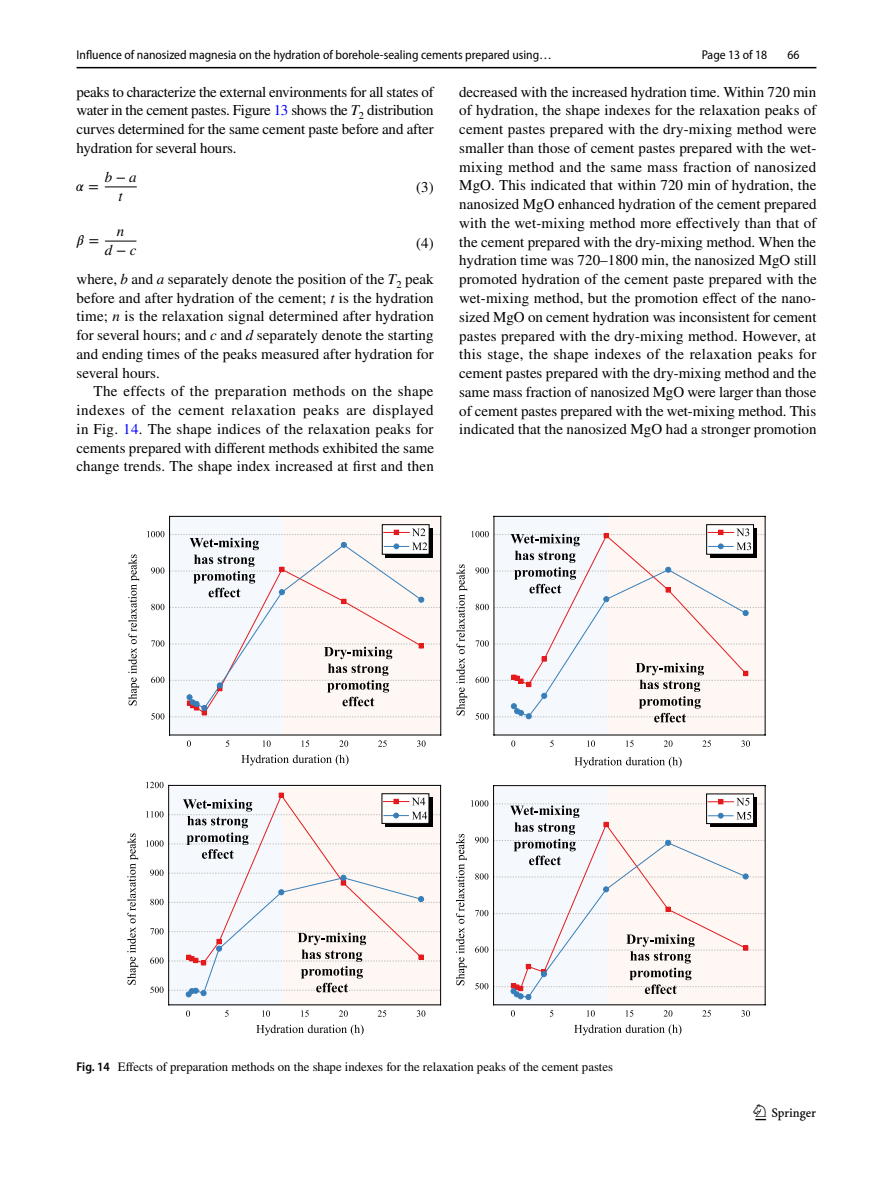
<style>
.page{position:relative;width:893px;height:1187px;background:#fff}
.page>*{position:absolute;margin:0;border:0;box-sizing:border-box;transform-origin:0 0}
.t1{font:22.5px "Springnew Regular 3";color:#000}
.t2{font:15px/18.8px "STIX";letter-spacing:.005em;color:#000;text-align:justify}
.t3{font:15px/19.2px "STIX General Italic 2";color:#000;text-align:center}
.t4{font:15px/19.2px "STIX General Italic 3";color:#000;text-align:center}
.t5{font:italic 15px "STIX Math";color:#000}
.t6{font:15px "STIX Math Italic 2";color:#000}
.t7{font:12.75px "STIX";color:#000}
.t8{font:12.75px "Myriad Pro Semi Cn 3";color:#000}
.t9{font:semi-condensed 12.75px "Myriad Pro";color:#000}
.s1{color:#00f}
.s2{font-style:italic}
.s3{font-family:"STIX Math Regular 3"}
.s4{font-family:"STIX Math Regular 3";font-style:normal}
.s5{font-family:"STIX Math Regular 4"}
.s6{font-family:"Myriad Pro";font-weight:600;font-stretch:semi-condensed}
</style>
<div class="page">
<hr style="left:77px;top:67px;width:739px;height:1px;background:#000">
<hr style="left:105px;top:186px;width:32px;height:1px;background:#000">
<hr style="left:105px;top:240px;width:31px;height:1px;background:#000">
<div style="left:170px;top:517px;width:112px;height:218px;background:#f5f9fd"></div>
<div style="left:282px;top:517px;width:158px;height:218px;background:#fef7f3"></div>
<div style="left:495px;top:517px;width:112px;height:218px;background:#f5f9fd"></div>
<div style="left:607px;top:517px;width:157px;height:218px;background:#fef7f3"></div>
<hr style="left:170px;top:734px;width:271px;height:1px;background:#000">
<hr style="left:170px;top:516px;width:271px;height:1px;background:#000">
<hr style="left:169px;top:516px;width:1px;height:219px;background:#000">
<hr style="left:440px;top:516px;width:1px;height:219px;background:#000">
<svg style="left:187px;top:740px;width:42px;height:6px"></svg>
<svg style="left:263px;top:740px;width:163px;height:6px"></svg>
<svg style="left:151px;top:713px;width:13px;height:6px"></svg>
<svg style="left:151px;top:676px;width:13px;height:7px"></svg>
<svg style="left:151px;top:640px;width:13px;height:6px"></svg>
<svg style="left:151px;top:603px;width:13px;height:7px"></svg>
<svg style="left:151px;top:567px;width:13px;height:6px"></svg>
<svg style="left:147px;top:531px;width:17px;height:6px"></svg>
<hr style="left:429px;top:527px;width:3px;height:30px;background:#000">
<div style="left:382px;top:524px;width:47px;height:30px;background:#fff"></div>
<div style="left:382px;top:524px;width:47px;height:30px;border:1px solid #000"></div>
<hr style="left:494px;top:734px;width:271px;height:1px;background:#000">
<hr style="left:494px;top:516px;width:271px;height:1px;background:#000">
<hr style="left:493px;top:516px;width:1px;height:219px;background:#000">
<hr style="left:765px;top:516px;width:1px;height:219px;background:#000">
<svg style="left:511px;top:740px;width:43px;height:6px"></svg>
<svg style="left:587px;top:740px;width:163px;height:6px"></svg>
<div style="left:707px;top:524px;width:46px;height:30px;background:#fff"></div>
<div style="left:706px;top:524px;width:48px;height:30px;border:1px solid #000"></div>
<svg style="left:574px;top:757px;width:108px;height:10px"></svg>
<svg style="left:241px;top:754px;width:108px;height:11px"></svg>
<svg style="left:170px;top:528px;width:270px;height:189px"></svg>
<svg style="left:128px;top:554px;width:11px;height:151px"></svg>
<svg style="left:456px;top:528px;width:309px;height:194px"></svg>
<div style="left:170px;top:787px;width:112px;height:218px;background:#f5f9fd"></div>
<div style="left:282px;top:787px;width:158px;height:218px;background:#fef7f3"></div>
<div style="left:494px;top:787px;width:113px;height:218px;background:#f5f9fd"></div>
<div style="left:607px;top:787px;width:157px;height:218px;background:#fef7f3"></div>
<hr style="left:169px;top:1004px;width:272px;height:1px;background:#000">
<hr style="left:169px;top:784px;width:272px;height:1px;background:#000">
<hr style="left:168px;top:785px;width:1px;height:219px;background:#000">
<hr style="left:440px;top:785px;width:1px;height:219px;background:#000">
<svg style="left:186px;top:1010px;width:43px;height:6px"></svg>
<svg style="left:262px;top:1010px;width:163px;height:6px"></svg>
<hr style="left:494px;top:1004px;width:271px;height:1px;background:#000">
<hr style="left:494px;top:785px;width:271px;height:1px;background:#000">
<hr style="left:493px;top:785px;width:1px;height:219px;background:#000">
<hr style="left:765px;top:785px;width:1px;height:219px;background:#000">
<svg style="left:511px;top:1010px;width:42px;height:6px"></svg>
<svg style="left:587px;top:1010px;width:163px;height:6px"></svg>
<div style="left:706px;top:793px;width:47px;height:30px;background:linear-gradient(to right,#fff,#fff)"></div>
<svg style="left:574px;top:1024px;width:107px;height:11px"></svg>
<svg style="left:256px;top:1024px;width:108px;height:11px"></svg>
<svg style="left:146px;top:781px;width:294px;height:216px"></svg>
<svg style="left:127px;top:833px;width:11px;height:151px"></svg>
<svg style="left:456px;top:797px;width:309px;height:202px"></svg>
<p class="t8" style="left:77px;top:48px;width:477px">Influence of nanosized magnesia on the hydration of borehole‑sealing cements prepared using…</p>
<p class="t9" style="left:702px;top:48px;width:67px">Page 13 of 18</p>
<p class="t9" style="left:787px;top:48px;width:14px">66</p>
<p class="t2" style="left:77px;top:83px;width:359px">peaks to characterize the external environments for all states of water in the cement pastes. Figure <span class="s1">13</span> shows the <span class="s2">T</span><sub>2</sub> distribution curves determined for the same cement paste before and after hydration for several hours.</p>
<p class="t3" style="left:105px;top:167px;width:33px">b<span class="s3">−</span>a t</p>
<p class="t5" style="left:76px;top:181px;width:24px">𝛼 <span class="s4">=</span></p>
<p class="t2" style="left:416px;top:179px;width:19px">(3)</p>
<p class="t4" style="left:105px;top:221px;width:33px">n d<span class="s5">−</span>c</p>
<p class="t6" style="left:76px;top:235px;width:24px">𝛽 <span class="s5">=</span></p>
<p class="t2" style="left:416px;top:235px;width:19px">(4)</p>
<p class="t2" style="left:77px;top:270px;width:359px">where, <span class="s2">b</span> and <span class="s2">a</span> separately denote the position of the <span class="s2">T</span><sub>2</sub> peak before and after hydration of the cement; <span class="s2">t</span> is the hydration time; <span class="s2">n</span> is the relaxation signal determined after hydration for several hours; and <span class="s2">c</span> and <span class="s2">d</span> separately denote the starting and ending times of the peaks measured after hydration for several hours.</p>
<p class="t2" style="left:77px;top:383px;width:359px;text-indent:17px">The effects of the preparation methods on the shape indexes of the cement relaxation peaks are displayed in Fig. <span class="s1">14</span>. The shape indices of the relaxation peaks for cements prepared with different methods exhibited the same change trends. The shape index increased at first and then</p>
<p class="t2" style="left:459px;top:83px;width:359px">decreased with the increased hydration time. Within 720 min of hydration, the shape indexes for the relaxation peaks of cement pastes prepared with the dry-mixing method were smaller than those of cement pastes prepared with the wet&shy;mixing method and the same mass fraction of nanosized MgO. This indicated that within 720 min of hydration, the nanosized MgO enhanced hydration of the cement prepared with the wet-mixing method more effectively than that of the cement prepared with the dry-mixing method. When the hydration time was 720–1800 min, the nanosized MgO still promoted hydration of the cement paste prepared with the wet-mixing method, but the promotion effect of the nano&shy;sized MgO on cement hydration was inconsistent for cement pastes prepared with the dry-mixing method. However, at this stage, the shape indexes of the relaxation peaks for cement pastes prepared with the dry-mixing method and the same mass fraction of nanosized MgO were larger than those of cement pastes prepared with the wet-mixing method. This indicated that the nanosized MgO had a stronger promotion</p>
<p class="t7" style="left:77px;top:1057px;width:538px"><span class="s6">Fig. 14</span> Effects of preparation methods on the shape indexes for the relaxation peaks of the cement pastes</p>
<h1 class="t1" style="left:755px;top:1104px;width:62px">1 3</h1>
</div>
